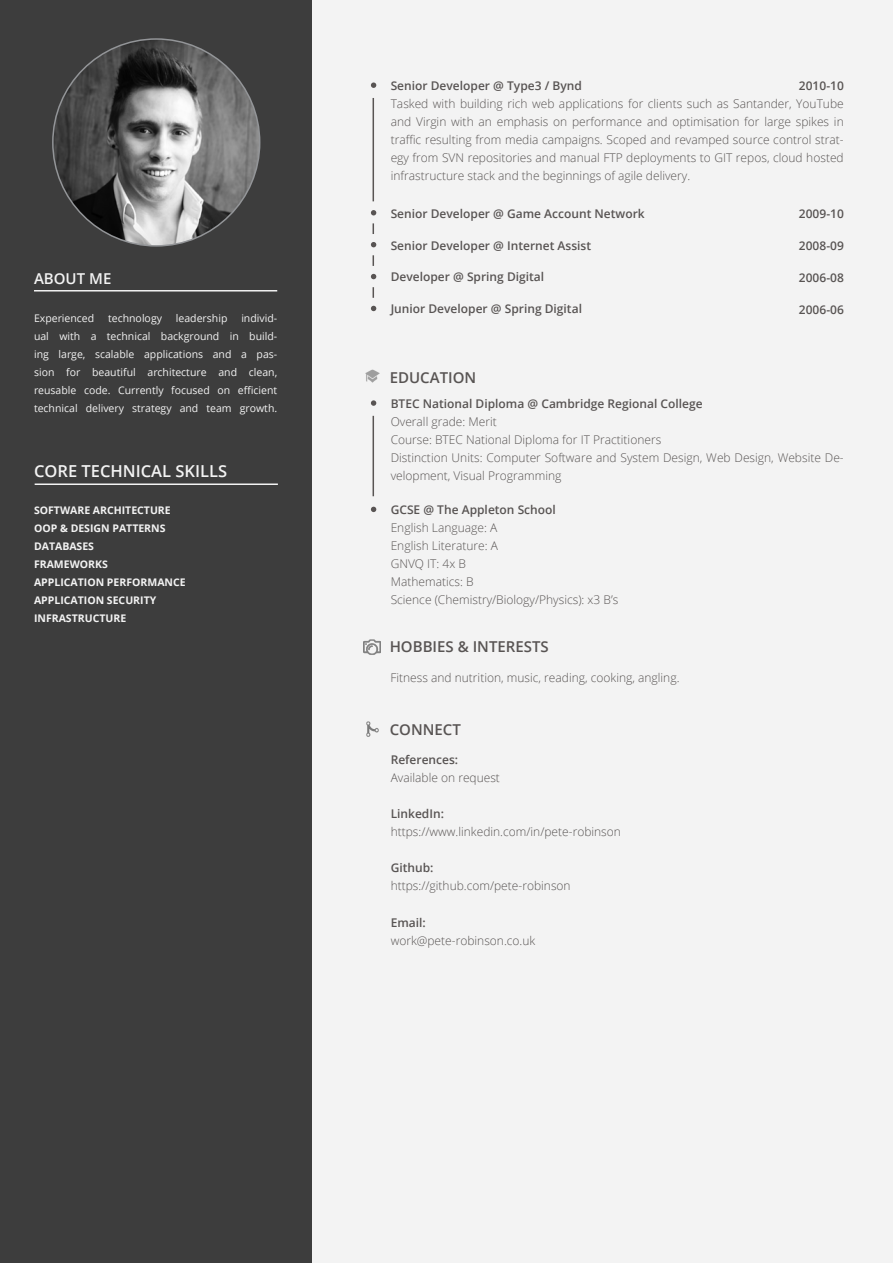
<style>
.page{position:relative;width:893px;height:1263px;background:#fff}
.page>*{position:absolute;margin:0;border:0;box-sizing:border-box;transform-origin:0 0}
.t1{font:600 16.5px "Open Sans";color:#f3f3f3}
.t2{font:600 15px "Open Sans";color:#585453}
.t3{font:600 15px "Open Sans";color:#f3f3f3}
.t4{font:300 12px/18px "Open Sans";color:#585453}
.t5{font:600 12px "Open Sans";color:#585453}
.t6{font:10.5px/18px "Open Sans";color:#f3f3f3;text-align:justify}
.t7{font:700 10.5px/18px "Open Sans";color:#f3f3f3}
</style>
<div class="page">
<div style="left:1px;top:1px;width:311px;height:1261px;background:#3d3d3d"></div>
<div style="left:0;top:0;width:313px;height:1263px;border:2px solid #3d3d3d"></div>
<hr style="left:34px;top:290px;width:243px;height:1px;background:#f3f3f3">
<hr style="left:35px;top:483px;width:243px;height:2px;background:#f3f3f3">
<div style="left:312px;top:0;width:581px;height:1263px;background:#f3f3f3"></div>
<svg style="left:371px;top:82px;width:5px;height:6px"></svg>
<hr style="left:373px;top:98px;width:1px;height:103px;background:#585453">
<svg style="left:371px;top:210px;width:5px;height:5px"></svg>
<svg style="left:371px;top:242px;width:5px;height:5px"></svg>
<svg style="left:371px;top:274px;width:5px;height:5px"></svg>
<svg style="left:371px;top:306px;width:5px;height:5px"></svg>
<img style="left:365px;top:369px;width:15px;height:14px">
<svg style="left:371px;top:400px;width:5px;height:6px"></svg>
<hr style="left:373px;top:416px;width:1px;height:80px;background:#585453">
<svg style="left:371px;top:507px;width:5px;height:5px"></svg>
<img style="left:366px;top:721px;width:13px;height:16px">
<img style="left:53px;top:39px;width:207px;height:207px;border-radius:103px">
<img style="left:364px;top:639px;width:16px;height:16px">
<p class="t3" style="left:34px;top:268px;width:79px">ABOUT ME</p>
<p class="t6" style="left:34px;top:309px;width:62px">Experienced</p>
<p class="t6" style="left:108px;top:309px;width:55px">technology</p>
<p class="t6" style="left:176px;top:309px;width:53px">leadership</p>
<p class="t6" style="left:34px;top:309px;width:245px;text-indent:207px">individ&shy;ual with a technical background in build&shy;ing large, scalable applications and a pas&shy;sion for beautiful architecture and clean, reusable code. Currently focused on efficient technical delivery strategy and team growth.</p>
<h1 class="t1" style="left:34px;top:459px;width:195px">CORE TECHNICAL SKILLS</h1>
<p class="t7" style="left:34px;top:501px;width:153px">SOFTWARE ARCHITECTURE<br>OOP &amp; DESIGN PATTERNS<br>DATABASES<br>FRAMEWORKS<br>APPLICATION PERFORMANCE<br>APPLICATION SECURITY<br>INFRASTRUCTURE</p>
<p class="t5" style="left:391px;top:77px;width:193px">Senior Developer @ Type3 / Bynd</p>
<p class="t4" style="left:391px;top:94px;width:455px;text-align:justify">Tasked with building rich web applications for clients such as Santander, YouTube and Virgin with an emphasis on performance and optimisation for large spikes in traffic resulting from media campaigns. Scoped and revamped source control strat&shy;egy from SVN repositories and manual FTP deployments to GIT repos, cloud hosted infrastructure stack and the beginnings of agile delivery.</p>
<p class="t5" style="left:799px;top:78px;width:46px">2010-10</p>
<p class="t5" style="left:391px;top:205px;width:256px">Senior Developer @ Game Account Network</p>
<p class="t5" style="left:799px;top:205px;width:46px">2009-10</p>
<p class="t5" style="left:391px;top:237px;width:202px">Senior Developer @ Internet Assist</p>
<p class="t5" style="left:799px;top:237px;width:46px">2008-09</p>
<p class="t5" style="left:391px;top:269px;width:155px">Developer @ Spring Digital</p>
<p class="t5" style="left:799px;top:269px;width:46px">2006-08</p>
<p class="t5" style="left:391px;top:301px;width:193px">Junior Developer @ Spring Digital</p>
<p class="t5" style="left:799px;top:301px;width:46px">2006-06</p>
<p class="t2" style="left:390px;top:367px;width:88px">EDUCATION</p>
<p class="t5" style="left:391px;top:395px;width:314px">BTEC National Diploma @ Cambridge Regional College</p>
<p class="t4" style="left:391px;top:412px;width:455px">Overall grade: Merit<br>Course: BTEC National Diploma for IT Practitioners<br>Distinction Units: Computer Software and System Design, Web Design, Website De&shy;velopment, Visual Programming</p>
<p class="t5" style="left:391px;top:502px;width:167px">GCSE @ The Appleton School</p>
<p class="t4" style="left:391px;top:518px;width:229px">English Language: A<br>English Literature: A<br>GNVQ IT: 4x B<br>Mathematics: B<br>Science (Chemistry/Biology/Physics): x3 B’s</p>
<p class="t2" style="left:390px;top:637px;width:161px">HOBBIES &amp; INTERESTS</p>
<p class="t4" style="left:390px;top:668px;width:291px">Fitness and nutrition, music, reading, cooking, angling.</p>
<p class="t2" style="left:390px;top:720px;width:73px">CONNECT</p>
<p class="t5" style="left:391px;top:752px;width:69px">References:</p>
<p class="t4" style="left:391px;top:769px;width:111px">Available on request</p>
<p class="t5" style="left:391px;top:806px;width:55px">LinkedIn:</p>
<p class="t4" style="left:391px;top:823px;width:232px">https://www.linkedin.com/in/pete-robinson</p>
<p class="t5" style="left:391px;top:860px;width:44px">Github:</p>
<p class="t4" style="left:391px;top:877px;width:182px">https://github.com/pete-robinson</p>
<p class="t5" style="left:391px;top:914px;width:37px">Email:</p>
<p class="t4" style="left:391px;top:931px;width:146px">work@pete-robinson.co.uk</p>
</div>
